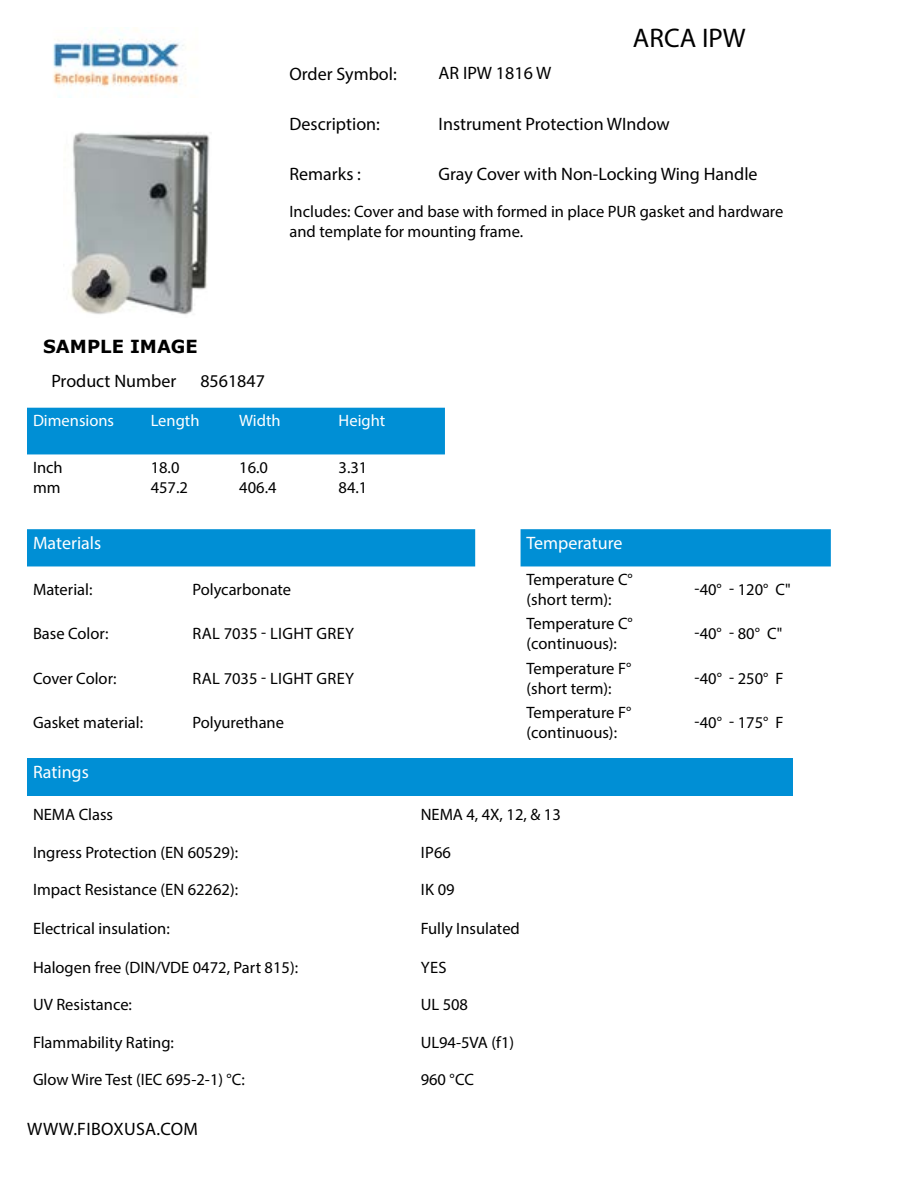
<style>
.page{position:relative;width:918px;height:1188px;background:#fff}
.page>*{position:absolute;margin:0;border:0;box-sizing:border-box;transform-origin:0 0}
.t1{font:27px "Myriad Pro";color:#000}
.t2{font:18px "Myriad Pro";color:#000}
.t3{font:18px "Myriad Pro";color:#fff}
.t4{font:18px "Myriad Pro";letter-spacing:.02em;color:#000}
.t5{font:700 18px "Verdana";color:#000}
.t6{font:16.5px/19.8px "Myriad Pro";color:#000}
.t7{font:16.5px "Myriad Pro";letter-spacing:.02em;color:#000}
.t8{font:16.5px "Myriad Pro";color:#fff}
</style>
<div class="page">
<img style="left:53px;top:30px;width:133px;height:68px">
<img style="left:71px;top:132px;width:139px;height:183px">
<div style="left:27px;top:408px;width:418px;height:46px;background:#008fd5"></div>
<svg style="left:27px;top:529px;width:804px;height:37px;background:#0f95d7"></svg>
<div style="left:27px;top:758px;width:766px;height:37px;background:#008fd5"></div>
<h1 class="t1" style="left:633px;top:22px;width:114px">ARCA IPW</h1>
<p class="t2" style="left:290px;top:62px;width:109px">Order Symbol:</p>
<p class="t2" style="left:439px;top:62px;width:114px">AR IPW 1816 W</p>
<p class="t2" style="left:290px;top:113px;width:92px">Description:</p>
<p class="t2" style="left:439px;top:113px;width:233px">Instrument Protection WIndow</p>
<p class="t2" style="left:290px;top:163px;width:73px">Remarks :</p>
<p class="t2" style="left:439px;top:163px;width:321px">Gray Cover with Non-Locking Wing Handle</p>
<p class="t6" style="left:290px;top:201px;width:495px">Includes: Cover and base with formed in place PUR gasket and hardware and template for mounting frame.</p>
<p class="t5" style="left:43px;top:334px;width:156px">SAMPLE IMAGE</p>
<p class="t2" style="left:51px;top:370px;width:126px">Product Number</p>
<p class="t2" style="left:200px;top:370px;width:66px">8561847</p>
<p class="t8" style="left:33px;top:411px;width:83px">Dimensions</p>
<p class="t8" style="left:151px;top:411px;width:50px">Length</p>
<p class="t8" style="left:239px;top:411px;width:43px">Width</p>
<p class="t8" style="left:339px;top:411px;width:48px">Height</p>
<p class="t6" style="left:33px;top:457px;width:31px">Inch mm</p>
<p class="t6" style="left:151px;top:457px;width:39px">18.0<br>457.2</p>
<p class="t6" style="left:239px;top:457px;width:39px">16.0<br>406.4</p>
<p class="t6" style="left:339px;top:457px;width:30px">3.31<br>84.1</p>
<p class="t3" style="left:33px;top:532px;width:70px">Materials</p>
<p class="t3" style="left:527px;top:532px;width:97px">Temperature</p>
<p class="t6" style="left:33px;top:579px;width:61px">Material:</p>
<p class="t6" style="left:192px;top:579px;width:100px">Polycarbonate</p>
<p class="t6" style="left:527px;top:569px;width:108px">Temperature C° (short term):</p>
<p class="t6" style="left:694px;top:579px;width:98px">-40° - 120° C"</p>
<p class="t6" style="left:33px;top:624px;width:77px">Base Color:</p>
<p class="t7" style="left:193px;top:624px;width:163px">RAL 7035 - LIGHT GREY</p>
<p class="t6" style="left:527px;top:614px;width:108px">Temperature C° (continuous):</p>
<p class="t6" style="left:695px;top:624px;width:89px">-40° - 80° C"</p>
<p class="t6" style="left:33px;top:668px;width:85px">Cover Color:</p>
<p class="t7" style="left:193px;top:668px;width:163px">RAL 7035 - LIGHT GREY</p>
<p class="t6" style="left:527px;top:658px;width:106px">Temperature F° (short term):</p>
<p class="t6" style="left:695px;top:668px;width:91px">-40° - 250° F</p>
<p class="t6" style="left:33px;top:712px;width:112px">Gasket material:</p>
<p class="t6" style="left:192px;top:712px;width:93px">Polyurethane</p>
<p class="t6" style="left:527px;top:703px;width:106px">Temperature F° (continuous):</p>
<p class="t6" style="left:695px;top:712px;width:91px">-40° - 175° F</p>
<p class="t3" style="left:33px;top:761px;width:57px">Ratings</p>
<p class="t6" style="left:33px;top:805px;width:82px">NEMA Class</p>
<p class="t6" style="left:421px;top:805px;width:142px">NEMA 4, 4X, 12, &amp; 13</p>
<p class="t6" style="left:33px;top:842px;width:207px">Ingress Protection (EN 60529):</p>
<p class="t6" style="left:421px;top:842px;width:32px">IP66</p>
<p class="t6" style="left:33px;top:879px;width:207px">Impact Resistance (EN 62262):</p>
<p class="t6" style="left:421px;top:879px;width:35px">IK 09</p>
<p class="t6" style="left:33px;top:918px;width:138px">Electrical insulation:</p>
<p class="t6" style="left:421px;top:918px;width:101px">Fully Insulated</p>
<p class="t6" style="left:33px;top:957px;width:267px">Halogen free (DIN/VDE 0472, Part 815):</p>
<p class="t6" style="left:421px;top:957px;width:27px">YES</p>
<p class="t6" style="left:33px;top:995px;width:101px">UV Resistance:</p>
<p class="t6" style="left:421px;top:995px;width:49px">UL 508</p>
<p class="t6" style="left:33px;top:1032px;width:143px">Flammability Rating:</p>
<p class="t6" style="left:421px;top:1032px;width:95px">UL94-5VA (f1)</p>
<p class="t6" style="left:33px;top:1069px;width:213px">Glow Wire Test (IEC 695-2-1) °C:</p>
<p class="t6" style="left:421px;top:1069px;width:55px">960 °CC</p>
<p class="t4" style="left:27px;top:1117px;width:172px">WWW.FIBOXUSA.COM</p>
</div>
